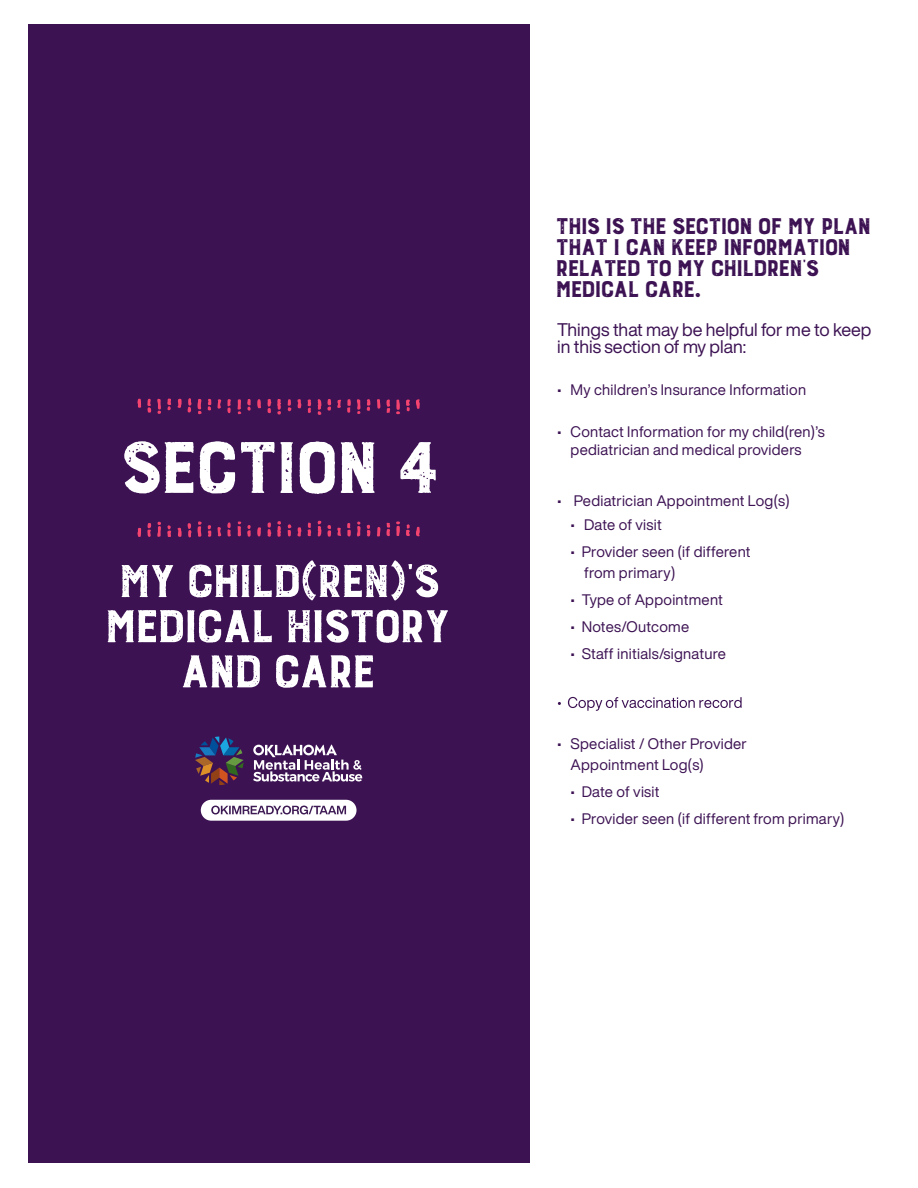
<style>
.page{position:relative;width:918px;height:1188px;background:#fff}
.page>*{position:absolute;margin:0;border:0;box-sizing:border-box;transform-origin:0 0}
.t1{font:700 96.45px "Burford Rustic";letter-spacing:-.1em;color:#fff}
.t2{font:700 60.75px/45.2px "Burford Rustic";letter-spacing:-.1em;color:#fff;text-align:center}
.t3{font:700 30px "Burford Rustic";letter-spacing:-.1em;color:#3c1253}
.t4{font:18px "Helvetica Now Display";color:#3c1253}
.t5{font:15px/21px "Helvetica Now Display";letter-spacing:.02em;color:#3c1253}
</style>
<div class="page">
<div style="left:28px;top:25px;width:501px;height:1138px;background:#3c1253"></div>
<svg style="left:558px;top:697px;width:184px;height:14px"></svg>
<svg style="left:137px;top:528px;width:4px;height:9px"></svg>
<svg style="left:147px;top:521px;width:55px;height:17px"></svg>
<svg style="left:208px;top:522px;width:23px;height:15px"></svg>
<svg style="left:237px;top:521px;width:14px;height:16px"></svg>
<svg style="left:257px;top:527px;width:4px;height:10px"></svg>
<svg style="left:267px;top:522px;width:4px;height:15px"></svg>
<svg style="left:277px;top:521px;width:4px;height:16px"></svg>
<svg style="left:287px;top:524px;width:4px;height:13px"></svg>
<svg style="left:297px;top:527px;width:4px;height:10px"></svg>
<svg style="left:307px;top:521px;width:64px;height:16px"></svg>
<svg style="left:377px;top:521px;width:43px;height:16px"></svg>
<svg style="left:137px;top:399px;width:4px;height:9px"></svg>
<svg style="left:147px;top:398px;width:55px;height:17px"></svg>
<svg style="left:208px;top:398px;width:23px;height:15px"></svg>
<svg style="left:237px;top:399px;width:14px;height:15px"></svg>
<svg style="left:257px;top:399px;width:4px;height:9px"></svg>
<svg style="left:267px;top:399px;width:4px;height:14px"></svg>
<svg style="left:277px;top:399px;width:4px;height:16px"></svg>
<svg style="left:287px;top:399px;width:4px;height:13px"></svg>
<svg style="left:297px;top:399px;width:4px;height:9px"></svg>
<svg style="left:307px;top:399px;width:64px;height:16px"></svg>
<svg style="left:377px;top:399px;width:43px;height:16px"></svg>
<svg style="left:195px;top:737px;width:49px;height:48px;background:#4a3958"></svg>
<svg style="left:253px;top:745px;width:109px;height:36px"></svg>
<div style="left:201px;top:800px;width:156px;height:21px;background:#fff;border-radius:10px"></div>
<svg style="left:211px;top:806px;width:135px;height:8px"></svg>
<h1 class="t1" style="left:116px;top:418px;width:329px">SectIon 4</h1>
<h2 class="t2" style="left:102px;top:560px;width:352px">My ChIlD(ReN)’S medical History and care</h2>
<h3 class="t3" style="left:554px;top:210px;width:319px">This is the section of my plan</h3>
<h3 class="t3" style="left:554px;top:231px;width:299px">that i can keep information</h3>
<h3 class="t3" style="left:554px;top:252px;width:267px">related to my children’s</h3>
<h3 class="t3" style="left:554px;top:273px;width:149px">medical care.</h3>
<p class="t4" style="left:557px;top:317px;width:316px">Things that may be helpful for me to keep</p>
<p class="t4" style="left:557px;top:334px;width:191px">in this section of my plan:</p>
<p class="t5" style="left:557px;top:379px;width:6px">•</p>
<p class="t5" style="left:557px;top:421px;width:6px">•</p>
<p class="t5" style="left:571px;top:379px;width:237px">My children’s Insurance Information</p>
<p class="t5" style="left:571px;top:422px;width:256px;line-height:18px">Contact Information for my child(ren)’s pediatrician and medical providers</p>
<p class="t5" style="left:584px;top:488px;width:207px;line-height:24px;text-indent:-10px">Pediatrician Appointment Log(s)<br>Date of visit</p>
<p class="t5" style="left:584px;top:541px;width:168px;text-indent:-14px">• Provider seen (if different from primary)</p>
<p class="t5" style="left:571px;top:589px;width:154px">• Type of Appointment</p>
<p class="t5" style="left:571px;top:616px;width:120px">• Notes/Outcome</p>
<p class="t5" style="left:571px;top:643px;width:157px">• Staff initials/signature</p>
<p class="t5" style="left:557px;top:490px;width:6px">•</p>
<p class="t5" style="left:571px;top:514px;width:6px">•</p>
<p class="t5" style="left:557px;top:733px;width:6px">•</p>
<p class="t5" style="left:571px;top:733px;width:178px">Specialist / Other Provider<br>Appointment Log(s)</p>
<p class="t5" style="left:571px;top:781px;width:90px">• Date of visit</p>
<p class="t5" style="left:571px;top:808px;width:275px">• Provider seen (if different from primary)</p>
</div>
